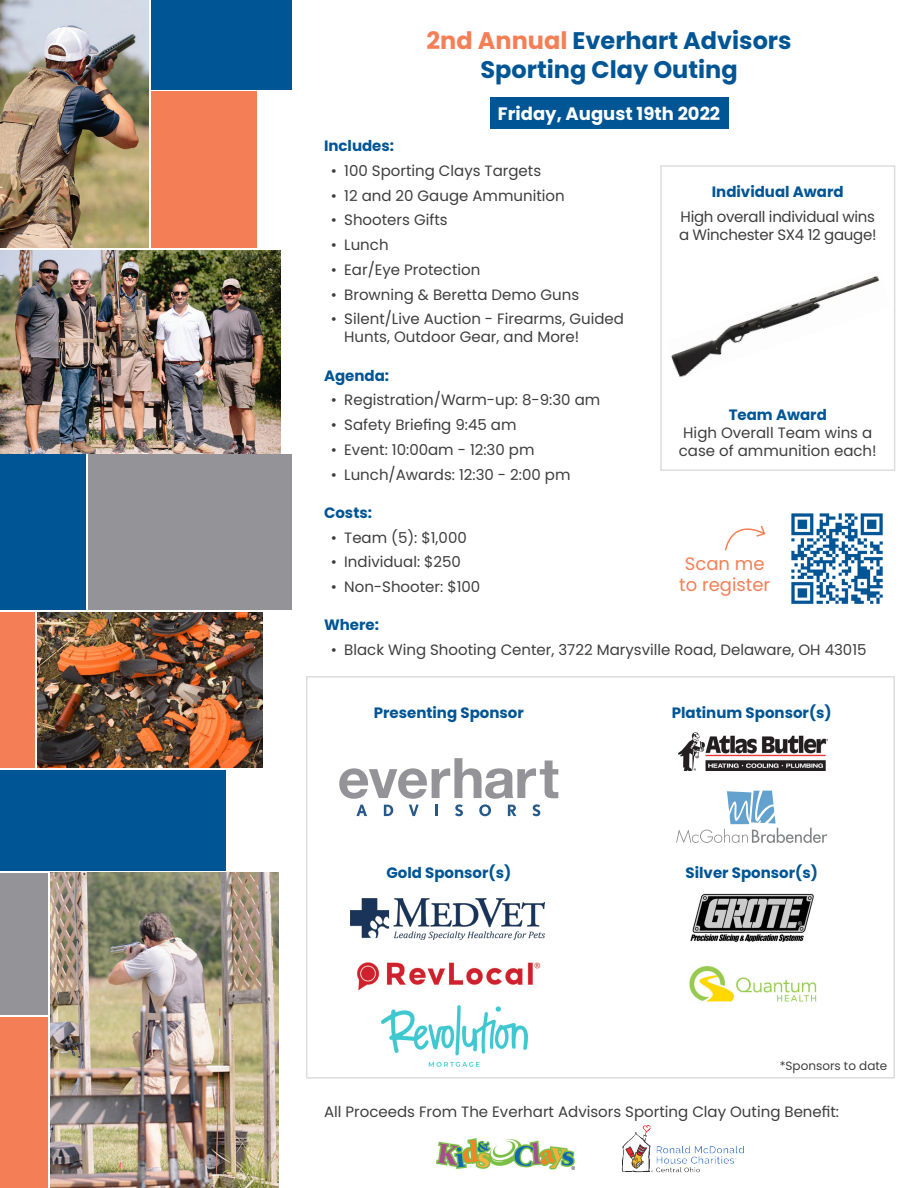
<style>
.page{position:relative;width:918px;height:1188px;background:#fff}
.page>*{position:absolute;margin:0;border:0;box-sizing:border-box;transform-origin:0 0}
.t1{font:700 24px/28.8px "Poppins";color:#005595;text-align:center}
.t2{font:700 18px "Poppins";color:#fff}
.t3{font:18px/21.6px "Poppins";color:#f47f56;text-align:center}
.t4{font:15px/18px "Poppins";color:#3e3e3f}
.t5{font:700 15px "Poppins";color:#005595}
.t6{font:15px/18px "Poppins";letter-spacing:-.02em;color:#3e3e3f}
.t7{font:12px "Poppins";color:#3e3e3f}
.s1{color:#f47f56}
</style>
<div class="page">
<div style="left:490px;top:97px;width:238px;height:32px;background:#005595"></div>
<img style="left:50px;top:873px;width:228px;height:315px">
<svg style="left:89px;top:92px;width:192px;height:362px"></svg>
<img style="left:0;top:250px;width:280px;height:203px">
<img style="left:0;top:0;width:148px;height:248px">
<img style="left:37px;top:612px;width:225px;height:155px">
<div style="left:151px;top:0;width:141px;height:89px;background:#005595"></div>
<div style="left:151px;top:92px;width:106px;height:156px;background:#f47f56"></div>
<div style="left:89px;top:454px;width:203px;height:156px;background:#949498"></div>
<div style="left:306px;top:676px;width:589px;height:403px;border:2px solid #dcdddf"></div>
<div style="left:0;top:454px;width:86px;height:156px;background:#005595"></div>
<div style="left:0;top:612px;width:35px;height:156px;background:#f47f56"></div>
<div style="left:0;top:874px;width:48px;height:141px;background:#949498"></div>
<div style="left:0;top:1017px;width:48px;height:171px;background:#f47f56"></div>
<div style="left:0;top:770px;width:225px;height:100px;background:#005595"></div>
<svg style="left:339px;top:758px;width:219px;height:58px"></svg>
<div style="left:660px;top:165px;width:235px;height:306px;border:2px solid #dcdddf"></div>
<img style="left:437px;top:1139px;width:137px;height:30px">
<img style="left:621px;top:1125px;width:123px;height:48px">
<img style="left:351px;top:899px;width:194px;height:41px">
<svg style="left:676px;top:791px;width:151px;height:52px"></svg>
<img style="left:689px;top:966px;width:128px;height:36px">
<img style="left:382px;top:1006px;width:145px;height:60px">
<img style="left:690px;top:893px;width:124px;height:49px">
<img style="left:357px;top:962px;width:184px;height:29px">
<img style="left:671px;top:276px;width:209px;height:102px">
<svg style="left:724px;top:526px;width:42px;height:25px"></svg>
<img style="left:791px;top:513px;width:92px;height:91px">
<img style="left:678px;top:732px;width:149px;height:39px">
<p class="t1" style="left:427px;top:26px;width:367px"><span class="s1">2nd Annual</span> Everhart Advisors<br>Sporting Clay Outing</p>
<p class="t2" style="left:498px;top:103px;width:224px">Friday, August 19th 2022</p>
<p class="t5" style="left:324px;top:137px;width:72px">Includes:</p>
<p class="t4" style="left:331px;top:162px;width:212px">• 100 Sporting Clays Targets</p>
<p class="t4" style="left:331px;top:186px;width:235px">• 12 and 20 Gauge Ammunition</p>
<p class="t4" style="left:331px;top:211px;width:118px">• Shooters Gifts</p>
<p class="t4" style="left:331px;top:236px;width:59px">• Lunch</p>
<p class="t4" style="left:331px;top:261px;width:151px">• Ear/Eye Protection</p>
<p class="t4" style="left:331px;top:285px;width:250px">• Browning &amp; Beretta Demo Guns</p>
<p class="t4" style="left:344px;top:310px;width:281px;text-indent:-14px">• Silent/Live Auction - Firearms, Guided<br>Hunts, Outdoor Gear, and More!</p>
<p class="t5" style="left:324px;top:367px;width:67px">Agenda:</p>
<p class="t4" style="left:331px;top:391px;width:271px">• Registration/Warm-up: 8-9:30 am</p>
<p class="t4" style="left:331px;top:416px;width:187px">• Safety Briefing 9:45 am</p>
<p class="t4" style="left:331px;top:441px;width:205px">• Event: 10:00am - 12:30 pm</p>
<p class="t4" style="left:331px;top:465px;width:241px">• Lunch/Awards: 12:30 - 2:00 pm</p>
<p class="t5" style="left:324px;top:504px;width:50px">Costs:</p>
<p class="t4" style="left:331px;top:528px;width:138px">• Team (5): $1,000</p>
<p class="t4" style="left:331px;top:553px;width:132px">• Individual: $250</p>
<p class="t4" style="left:331px;top:578px;width:151px">• Non-Shooter: $100</p>
<p class="t5" style="left:324px;top:616px;width:57px">Where:</p>
<p class="t4" style="left:331px;top:641px;width:537px">• Black Wing Shooting Center, 3722 Marysville Road, Delaware, OH 43015</p>
<p class="t5" style="left:712px;top:183px;width:133px">Individual Award</p>
<p class="t6" style="left:679px;top:207px;width:199px">High overall individual wins a Winchester SX4 12 gauge!</p>
<p class="t5" style="left:729px;top:406px;width:100px">Team Award</p>
<p class="t4" style="left:679px;top:423px;width:199px">High Overall Team wins a case of ammunition each!</p>
<p class="t3" style="left:679px;top:552px;width:93px">Scan me to register</p>
<p class="t5" style="left:374px;top:704px;width:152px">Presenting Sponsor</p>
<p class="t5" style="left:386px;top:864px;width:126px">Gold Sponsor(s)</p>
<p class="t5" style="left:672px;top:704px;width:161px">Platinum Sponsor(s)</p>
<p class="t5" style="left:686px;top:864px;width:134px">Silver Sponsor(s)</p>
<p class="t7" style="left:780px;top:1059px;width:109px">*Sponsors to date</p>
<p class="t4" style="left:324px;top:1103px;width:517px">All Proceeds From The Everhart Advisors Sporting Clay Outing Benefit:</p>
</div>
